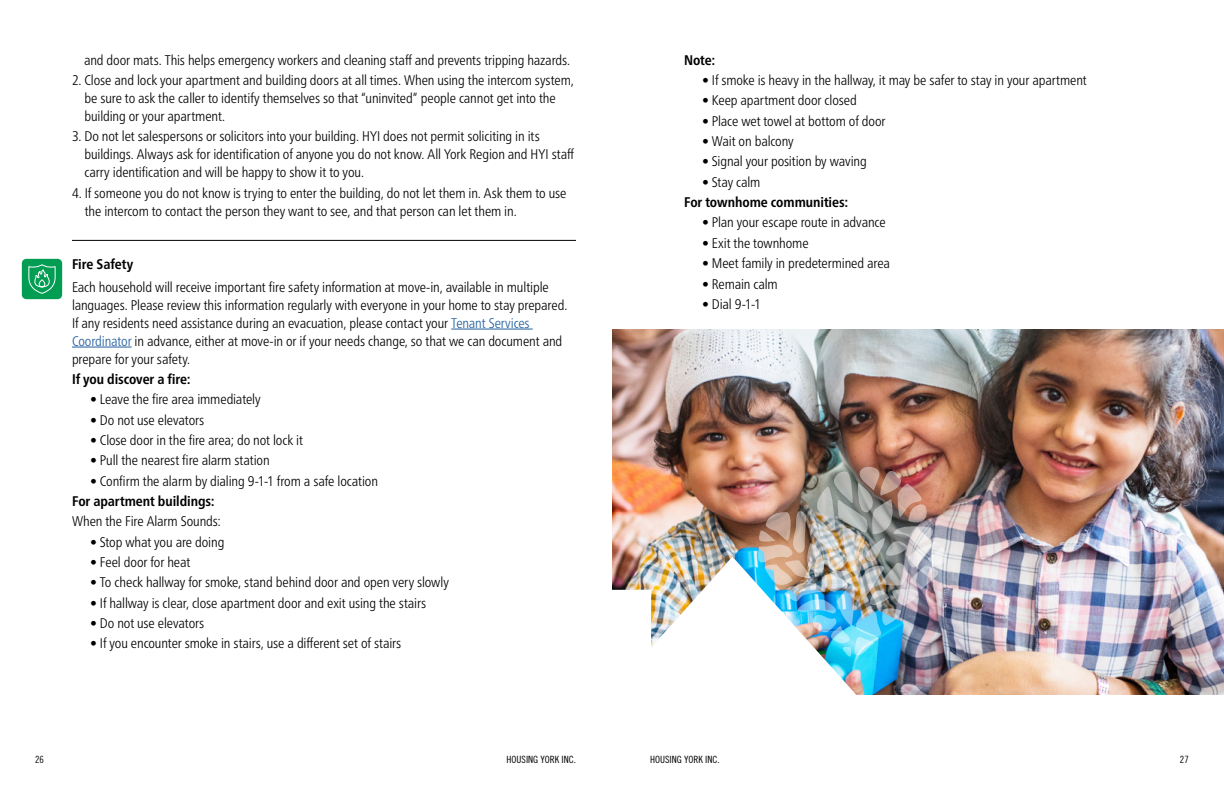
<style>
.page{position:relative;width:1224px;height:792px;background:#fff}
.page>*{position:absolute;margin:0;border:0;box-sizing:border-box;transform-origin:0 0}
.Body{font:300 condensed 14px/18px "Frutiger Neue LT Pro";letter-spacing:-.005em;color:#000}
.bullets{font:300 condensed 14px "Frutiger Neue LT Pro";letter-spacing:-.005em;color:#000}
.Body-2{font:700 condensed 14px "Frutiger Neue LT Pro";letter-spacing:-.005em;color:#000}
.t1{font:10px "Trade Gothic LT Pro Cn 18";color:#000}
.s1{color:#215e9e}
</style>
<div class="page">
<hr style="left:72px;top:240px;width:504px;height:1px;background:#000">
<hr style="left:451px;top:329px;width:82px;height:1px;background:#215e9e">
<hr style="left:72px;top:347px;width:60px;height:1px;background:#215e9e">
<img style="left:612px;top:329px;width:612px;height:366px">
<div style="left:22px;top:259px;width:40px;height:40px;background:#009d52;border-radius:4px"></div>
<svg style="left:28px;top:265px;width:28px;height:29px"></svg>
<img style="left:612px;top:463px;width:339px;height:232px">
<p class="Body" style="left:84px;top:51px;width:488px">and door mats. This helps emergency workers and cleaning staff and prevents tripping hazards.</p>
<p class="Body" style="left:84px;top:71px;width:491px;text-indent:-12px">2. Close and lock your apartment and building doors at all times. When using the intercom system, be sure to ask the caller to identify themselves so that “uninvited” people cannot get into the building or your apartment.</p>
<p class="Body" style="left:84px;top:128px;width:491px;text-indent:-12px">3. Do not let salespersons or solicitors into your building. HYI does not permit soliciting in its buildings. Always ask for identification of anyone you do not know. All York Region and HYI staff carry identification and will be happy to show it to you.</p>
<p class="Body" style="left:85px;top:184px;width:483px;text-indent:-13px">4. If someone you do not know is trying to enter the building, do not let them in. Ask them to use the intercom to contact the person they want to see, and that person can let them in.</p>
<h2 class="Body-2" style="left:72px;top:256px;width:63px">Fire Safety</h2>
<p class="Body" style="left:72px;top:278px;width:497px">Each household will receive important fire safety information at move-in, available in multiple languages. Please review this information regularly with everyone in your home to stay prepared.<br>If any residents need assistance during an evacuation, please contact your <span class="s1">Tenant Services Coordinator</span> in advance, either at move-in or if your needs change, so that we can document and prepare for your safety.</p>
<p class="Body-2" style="left:72px;top:371px;width:120px">If you discover a fire:</p>
<p class="bullets" style="left:90px;top:391px;width:172px">• Leave the fire area immediately</p>
<p class="bullets" style="left:90px;top:412px;width:116px">• Do not use elevators</p>
<p class="bullets" style="left:90px;top:432px;width:215px">• Close door in the fire area; do not lock it</p>
<p class="bullets" style="left:90px;top:452px;width:181px">• Pull the nearest fire alarm station</p>
<p class="bullets" style="left:90px;top:473px;width:290px">• Confirm the alarm by dialing 9-1-1 from a safe location</p>
<p class="Body-2" style="left:72px;top:493px;width:144px">For apartment buildings:</p>
<p class="Body" style="left:72px;top:512px;width:150px">When the Fire Alarm Sounds:</p>
<p class="bullets" style="left:90px;top:534px;width:136px">• Stop what you are doing</p>
<p class="bullets" style="left:90px;top:554px;width:102px">• Feel door for heat</p>
<p class="bullets" style="left:90px;top:574px;width:360px">• To check hallway for smoke, stand behind door and open very slowly</p>
<p class="bullets" style="left:90px;top:595px;width:338px">• If hallway is clear, close apartment door and exit using the stairs</p>
<p class="bullets" style="left:90px;top:615px;width:116px">• Do not use elevators</p>
<p class="bullets" style="left:90px;top:635px;width:313px">• If you encounter smoke in stairs, use a different set of stairs</p>
<p class="Body-2" style="left:684px;top:52px;width:33px">Note:</p>
<p class="bullets" style="left:702px;top:72px;width:386px">• If smoke is heavy in the hallway, it may be safer to stay in your apartment</p>
<p class="bullets" style="left:702px;top:92px;width:156px">• Keep apartment door closed</p>
<p class="bullets" style="left:702px;top:113px;width:185px">• Place wet towel at bottom of door</p>
<p class="bullets" style="left:702px;top:133px;width:93px">• Wait on balcony</p>
<p class="bullets" style="left:702px;top:153px;width:166px">• Signal your position by waving</p>
<p class="bullets" style="left:702px;top:174px;width:60px">• Stay calm</p>
<p class="Body-2" style="left:684px;top:194px;width:166px">For townhome communities:</p>
<p class="Body" style="left:702px;top:214px;width:185px">• Plan your escape route in advance</p>
<p class="bullets" style="left:702px;top:235px;width:108px">• Exit the townhome</p>
<p class="bullets" style="left:702px;top:255px;width:190px">• Meet family in predetermined area</p>
<p class="bullets" style="left:702px;top:275px;width:77px">• Remain calm</p>
<p class="bullets" style="left:702px;top:296px;width:60px">• Dial 9-1-1</p>
<p class="t1" style="left:35px;top:754px;width:10px">26</p>
<p class="t1" style="left:507px;top:754px;width:71px">HOUSING YORK INC.</p>
<p class="t1" style="left:650px;top:754px;width:71px">HOUSING YORK INC.</p>
<p class="t1" style="left:1180px;top:754px;width:10px">27</p>
</div>
